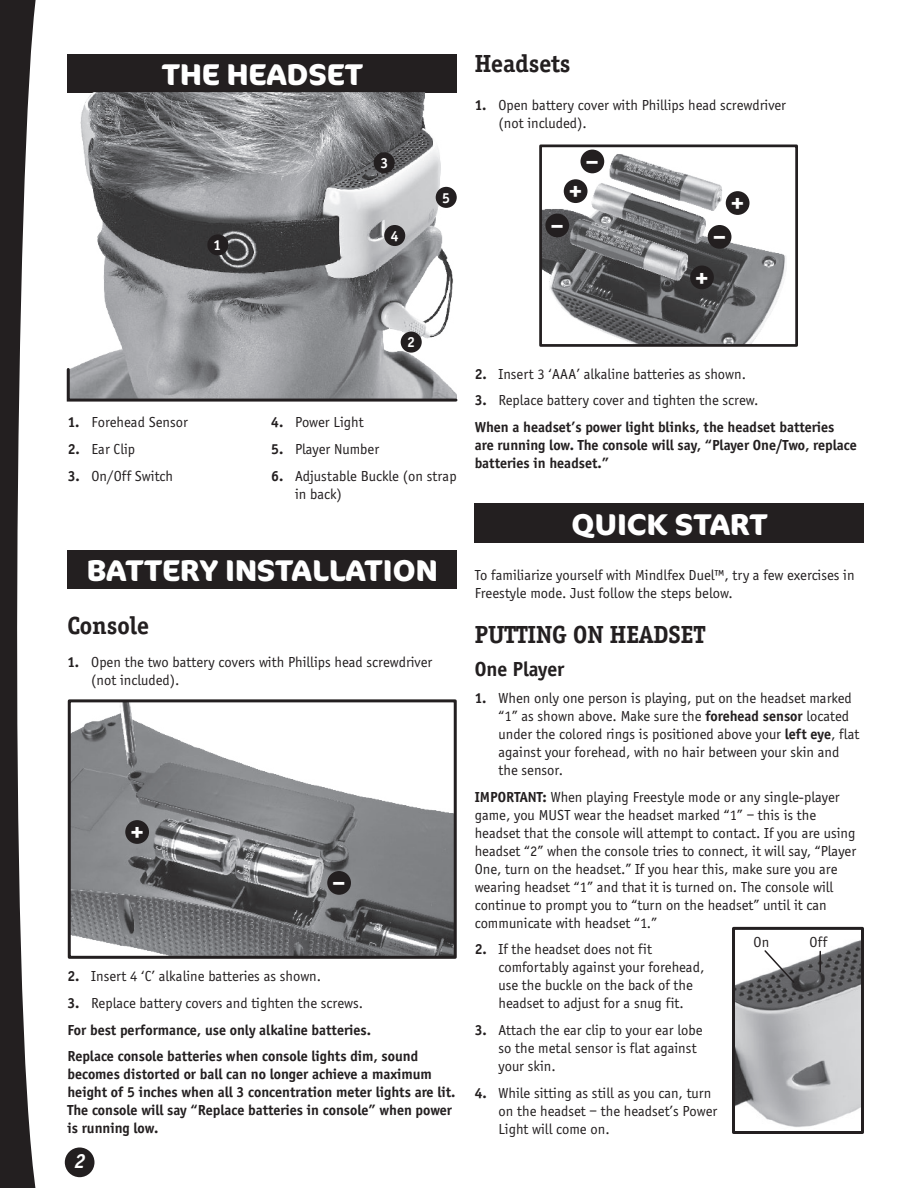
<style>
.page{position:relative;width:918px;height:1188px;background:#fff}
.page>*{position:absolute;margin:0;border:0;box-sizing:border-box;transform-origin:0 0}
.t1{font:700 30px "Cocon";color:#fff}
.t2{font:700 25.5px "Officina Serif EFOP";color:#231f20}
.t3{font:700 25.5px "Officina Sans EFOP";color:#fff}
.t4{font:700 21px "Officina Sans EFOP";color:#231f20}
.t5{font:italic 700 21px "Officina Sans EFOP";color:#fff}
.t6{font:15px/18px "Officina Sans EFOP";color:#231f20}
.t7{font:700 15px/18px "Officina Sans EFOP";color:#231f20}
.t8{font:700 15px "Officina Sans EFOP";color:#fff}
.s1{font-weight:700}
.s2{font-weight:400}
</style>
<div class="page">
<svg style="left:0;top:0;width:36px;height:1188px;fill:#231f20"></svg>
<div style="left:65px;top:1148px;width:29px;height:29px;background:#231f20;border-radius:50%"></div>
<div style="left:68px;top:54px;width:389px;height:39px;background:#231f20"></div>
<div style="left:68px;top:550px;width:389px;height:39px;background:#231f20"></div>
<div style="left:475px;top:503px;width:389px;height:40px;background:#231f20"></div>
<img style="left:77px;top:93px;width:379px;height:273px">
<div style="left:207px;top:234px;width:21px;height:21px;background:#231f20;border-radius:50%"></div>
<div style="left:401px;top:332px;width:21px;height:21px;background:#231f20;border-radius:50%"></div>
<div style="left:374px;top:152px;width:21px;height:21px;background:#231f20;border-radius:50%"></div>
<div style="left:384px;top:225px;width:21px;height:21px;background:#231f20;border-radius:50%"></div>
<div style="left:436px;top:187px;width:21px;height:21px;background:#231f20;border-radius:50%"></div>
<svg style="left:66px;top:366px;width:392px;height:36px;background:#959598"></svg>
<img style="left:736px;top:940px;width:124px;height:187px">
<div style="left:732px;top:927px;width:132px;height:207px;border:3px solid #231f20"></div>
<svg style="left:763px;top:949px;width:33px;height:35px"></svg>
<hr style="left:819px;top:951px;width:2px;height:21px;background:#231f20">
<img style="left:72px;top:703px;width:381px;height:252px">
<div style="left:68px;top:699px;width:389px;height:260px;border:3px solid #231f20"></div>
<div style="left:125px;top:820px;width:24px;height:24px;background:#231f20;border-radius:50%"></div>
<div style="left:327px;top:871px;width:24px;height:24px;background:#231f20;border-radius:50%"></div>
<img style="left:543px;top:149px;width:243px;height:194px">
<div style="left:539px;top:145px;width:259px;height:202px;border:3px solid #231f20"></div>
<div style="left:726px;top:191px;width:24px;height:24px;background:#231f20;border-radius:50%"></div>
<div style="left:690px;top:266px;width:24px;height:23px;background:#231f20;border-radius:50%"></div>
<div style="left:564px;top:179px;width:24px;height:24px;background:#231f20;border-radius:50%"></div>
<div style="left:581px;top:150px;width:23px;height:23px;background:#231f20;border-radius:50%"></div>
<div style="left:545px;top:214px;width:24px;height:23px;background:#231f20;border-radius:50%"></div>
<div style="left:708px;top:225px;width:23px;height:24px;background:#231f20;border-radius:50%"></div>
<h1 class="t1" style="left:162px;top:53px;width:203px">THE HEADSET</h1>
<p class="t8" style="left:214px;top:236px;width:9px">1</p>
<p class="t8" style="left:381px;top:154px;width:9px">3</p>
<p class="t8" style="left:391px;top:227px;width:9px">4</p>
<p class="t8" style="left:442px;top:189px;width:9px">5</p>
<h2 class="t2" style="left:475px;top:48px;width:97px">Headsets</h2>
<p class="t6" style="left:499px;top:96px;width:289px;text-indent:-24px"><span class="s1">1.</span> Open battery cover with Phillips head screwdriver (not included).</p>
<h2 class="t3" style="left:586px;top:147px;width:14px">–</h2>
<h2 class="t3" style="left:569px;top:176px;width:14px">+</h2>
<h2 class="t3" style="left:551px;top:211px;width:14px">–</h2>
<h2 class="t3" style="left:731px;top:188px;width:14px">+</h2>
<h2 class="t3" style="left:713px;top:222px;width:14px">–</h2>
<h2 class="t3" style="left:696px;top:263px;width:14px">+</h2>
<p class="t6" style="left:68px;top:414px;width:122px"><span class="s1">1.</span> Forehead Sensor</p>
<p class="t6" style="left:68px;top:440px;width:69px"><span class="s1">2.</span> Ear Clip</p>
<p class="t6" style="left:68px;top:467px;width:107px"><span class="s1">3.</span> On/Off Switch</p>
<p class="t8" style="left:407px;top:333px;width:9px">2</p>
<p class="t6" style="left:271px;top:414px;width:94px"><span class="s1">4.</span> Power Light</p>
<p class="t6" style="left:271px;top:440px;width:109px"><span class="s1">5.</span> Player Number</p>
<p class="t6" style="left:295px;top:467px;width:163px;text-indent:-24px"><span class="s1">6.</span> Adjustable Buckle (on strap in back)</p>
<h1 class="t1" style="left:87px;top:549px;width:352px">BATTERY INSTALLATION</h1>
<h2 class="t2" style="left:68px;top:610px;width:83px">Console</h2>
<p class="t6" style="left:91px;top:653px;width:343px;text-indent:-24px"><span class="s1">1.</span> Open the two battery covers with Phillips head screwdriver (not included).</p>
<h2 class="t3" style="left:131px;top:817px;width:14px">+</h2>
<h2 class="t3" style="left:333px;top:868px;width:14px">–</h2>
<p class="t6" style="left:68px;top:968px;width:255px"><span class="s1">2.</span> Insert 4 ‘C’ alkaline batteries as shown.</p>
<p class="t7" style="left:68px;top:990px;width:352px;line-height:26.7px">3. <span class="s2">Replace battery covers and tighten the screws.<br></span>For best performance, use only alkaline batteries.<br>Replace console batteries when console lights dim, sound</p>
<p class="t7" style="left:68px;top:1065px;width:390px">becomes distorted or ball can no longer achieve a maximum height of 5 inches when all 3 concentration meter lights are lit.<br>The console will say “Replace batteries in console” when power is running low.</p>
<h3 class="t5" style="left:74px;top:1149px;width:12px">2</h3>
<p class="t6" style="left:475px;top:365px;width:273px"><span class="s1">2.</span> Insert 3 ‘AAA’ alkaline batteries as shown.</p>
<p class="t7" style="left:475px;top:387px;width:361px;line-height:26.7px">3. <span class="s2">Replace battery cover and tighten the screw.<br></span>When a headset’s power light blinks, the headset batteries</p>
<p class="t7" style="left:475px;top:436px;width:384px">are running low. The console will say, “Player One/Two, replace batteries in headset.”</p>
<h1 class="t1" style="left:571px;top:503px;width:198px">QUICK START</h1>
<p class="t6" style="left:475px;top:566px;width:381px">To familiarize yourself with Mindlfex Duel™, try a few exercises in<br>Freestyle mode. Just follow the steps below.</p>
<h2 class="t2" style="left:475px;top:619px;width:232px">PUTTING ON HEADSET</h2>
<h3 class="t4" style="left:475px;top:657px;width:91px">One Player</h3>
<p class="t6" style="left:499px;top:689px;width:362px;text-indent:-24px"><span class="s1">1.</span> When only one person is playing, put on the headset marked “1” as shown above. Make sure the <span class="s1">forehead sensor</span> located under the colored rings is positioned above your <span class="s1">left eye</span>, flat against your forehead, with no hair between your skin and the sensor.</p>
<p class="t6" style="left:475px;top:788px;width:383px"><span class="s1">IMPORTANT:</span> When playing Freestyle mode or any single-player game, you MUST wear the headset marked “1” – this is the headset that the console will attempt to contact. If you are using headset “2” when the console tries to connect, it will say, “Player One, turn on the headset.” If you hear this, make sure you are wearing headset “1” and that it is turned on. The console will continue to prompt you to “turn on the headset” until it can communicate with headset “1.”</p>
<p class="t6" style="left:499px;top:940px;width:207px;text-indent:-24px"><span class="s1">2.</span> If the headset does not fit comfortably against your forehead, use the buckle on the back of the headset to adjust for a snug fit.</p>
<p class="t6" style="left:499px;top:1021px;width:206px;text-indent:-24px"><span class="s1">3.</span> Attach the ear clip to your ear lobe so the metal sensor is flat against your skin.</p>
<p class="t6" style="left:499px;top:1084px;width:220px;text-indent:-24px"><span class="s1">4.</span> While sitting as still as you can, turn on the headset – the headset’s Power<br>Light will come on.</p>
<p class="t6" style="left:754px;top:934px;width:17px">On</p>
<p class="t6" style="left:810px;top:934px;width:19px">Off</p>
</div>
